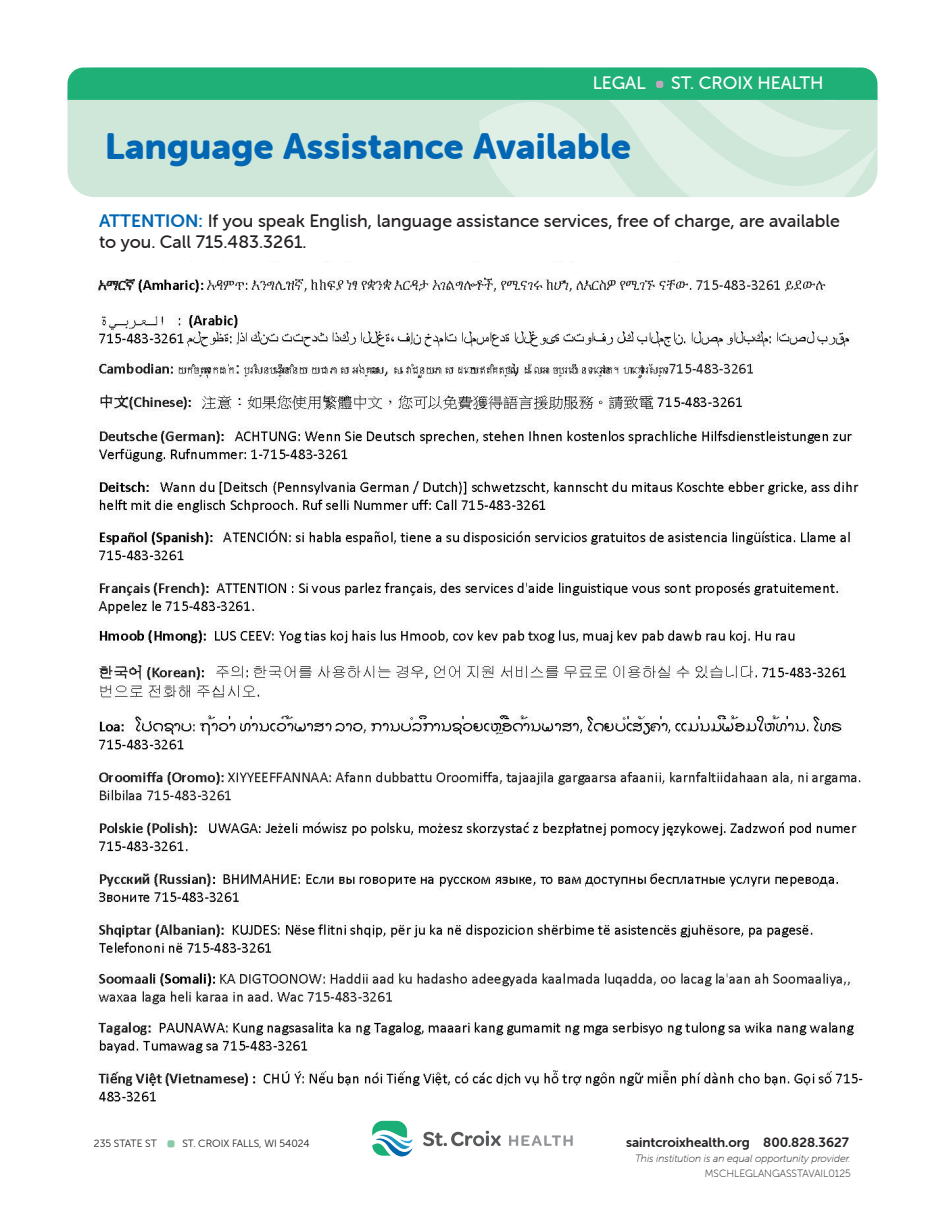
<style>
.page{position:relative;width:945px;height:1215px;background:#fff}
.page>*{position:absolute;margin:0;border:0;box-sizing:border-box;transform-origin:0 0}
.t1{font:36px "Museo Sans Rounded 900";letter-spacing:.01em;color:#0167b4}
.t2{font:18px/21px "Museo Sans Rounded 500";color:#231f20}
.t3{font:18px "Museo Sans Rounded 500";color:#fff}
.t4{font:13.5px "Museo Sans Rounded 700";color:#231f20}
.Body_Copy{font:italic 10.5px "Museo Sans Rounded 100";color:#231f20}
.t5{font:10.5px "Museo Sans Rounded 300";color:#231f20}
.Body_Copy-2{font:10.5px "Museo Sans Rounded 100";color:#231f20}
.s1{font-family:"Museo Sans Rounded 700";color:#0167b4}
</style>
<div class="page">
<div style="left:167px;top:1140px;width:8px;height:7px;background:#89cba7;border-radius:2px"></div>
<svg style="left:372px;top:1121px;width:41px;height:35px"></svg>
<svg style="left:423px;top:1131px;width:78px;height:15px"></svg>
<svg style="left:509px;top:1135px;width:64px;height:11px"></svg>
<svg style="left:68px;top:68px;width:810px;height:129px;background:#a7dbc3"></svg>
<div style="left:656px;top:81px;width:7px;height:7px;background:#bea8bb;border-radius:2px"></div>
<img style="left:95px;top:261px;width:768px;height:841px">
<p class="t3" style="left:593px;top:73px;width:54px">LEGAL</p>
<p class="t3" style="left:671px;top:73px;width:154px">ST. CROIX HEALTH</p>
<p class="t1" style="left:105px;top:126px;width:527px">Language Assistance Available</p>
<p class="t2" style="left:99px;top:211px;width:743px"><span class="s1">ATTENTION:</span> If you speak English, language assistance services, free of charge, are available to you. Call 715.483.3261.</p>
<p class="t5" style="left:94px;top:1138px;width:64px">235 STATE ST</p>
<p class="t5" style="left:182px;top:1138px;width:129px">ST. CROIX FALLS, WI 54024</p>
<p class="t4" style="left:626px;top:1134px;width:224px">saintcroixhealth.org 800.828.3627</p>
<p class="Body_Copy" style="left:635px;top:1153px;width:217px">This institution is an equal opportunity provider.</p>
<p class="Body_Copy-2" style="left:705px;top:1168px;width:147px">MSCHLEGLANGASSTAVAIL0125</p>
</div>
